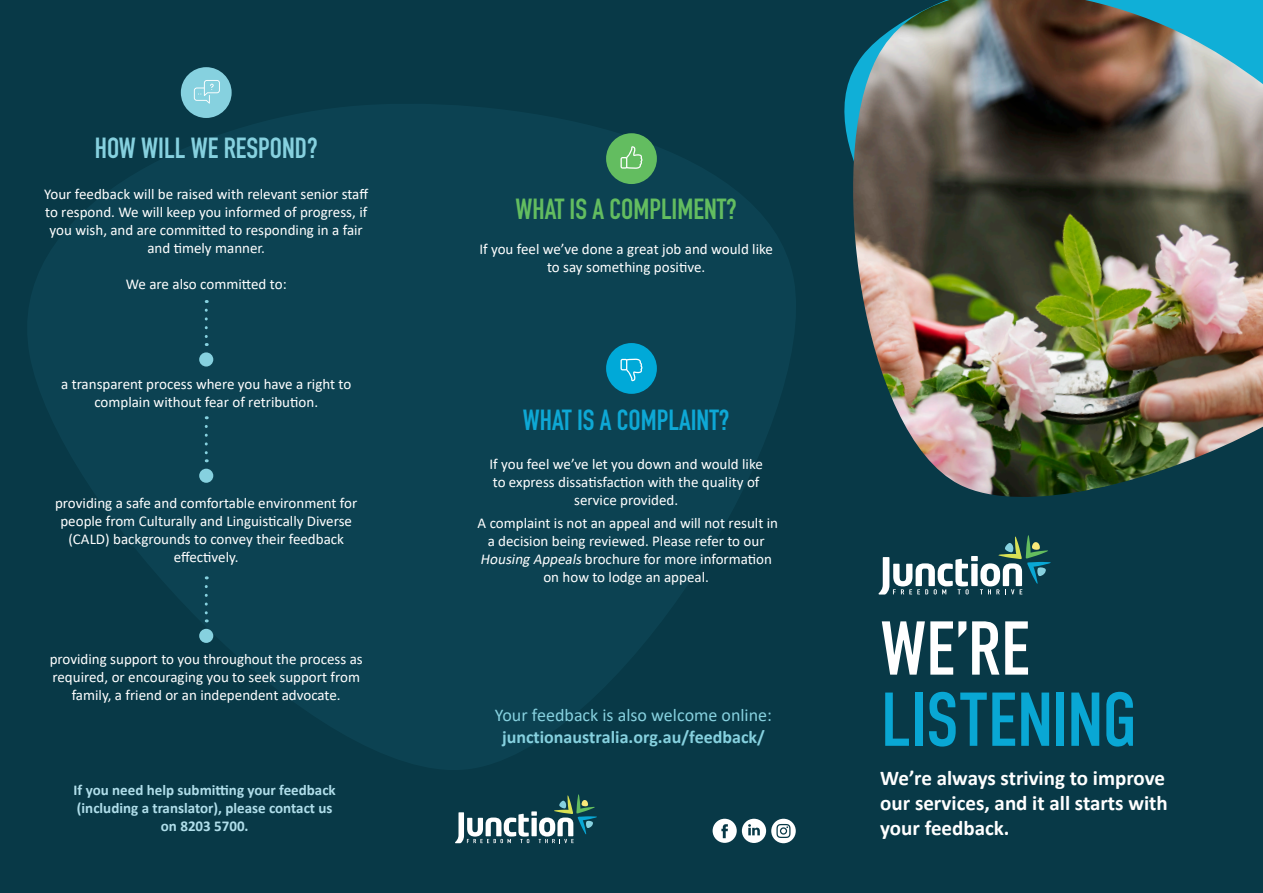
<style>
.page{position:relative;width:1263px;height:893px;background:#083947}
.page>*{position:absolute;margin:0;border:0;box-sizing:border-box;transform-origin:0 0}
.t1{font:76.05px "DIN Condensed";letter-spacing:-.02em;color:#09a7d4}
.t2{font:76.05px "DIN Condensed";color:#fff}
.Heading_1{font:700 28.65px "DIN Condensed";color:#63bd60}
.Heading_1-2{font:700 28.65px "DIN Condensed";color:#86d1df}
.Heading_1-3{font:700 28.65px "DIN Condensed";color:#0ea8d5}
.t3{font:700 21px/25.2px "Calibri";color:#fff}
.t4{font:700 18px/22.2px "Calibri";color:#86d1df;text-align:center}
.t5{font:15px/18px "Calibri";color:#fff;text-align:center}
.t6{font:700 15px/18px "Calibri";color:#b0deea;text-align:center}
.s1{font-style:italic}
.s2{font-weight:400}
</style>
<div class="page">
<svg style="left:28px;top:92px;width:768px;height:678px;fill:#0c4252"></svg>
<svg style="left:713px;top:819px;width:83px;height:24px"></svg>
<svg style="left:878px;top:535px;width:173px;height:60px"></svg>
<div style="left:181px;top:67px;width:51px;height:51px;background:#86d1df;border-radius:50%"></div>
<svg style="left:194px;top:80px;width:26px;height:24px"></svg>
<div style="left:606px;top:343px;width:51px;height:51px;background:#00a9d8;border-radius:50%"></div>
<svg style="left:620px;top:359px;width:22px;height:22px"></svg>
<div style="left:606px;top:133px;width:51px;height:51px;background:#63bd60;border-radius:50%"></div>
<svg style="left:620px;top:146px;width:22px;height:23px"></svg>
<img style="left:844px;top:0;width:419px;height:497px">
<svg style="left:205px;top:310px;width:3px;height:36px"></svg>
<svg style="left:205px;top:426px;width:3px;height:36px"></svg>
<svg style="left:205px;top:586px;width:3px;height:36px"></svg>
<div style="left:199px;top:352px;width:14px;height:15px;background:#86d1df;border-radius:50%"></div>
<div style="left:199px;top:469px;width:14px;height:14px;background:#86d1df;border-radius:50%"></div>
<div style="left:199px;top:629px;width:14px;height:14px;background:#86d1df;border-radius:50%"></div>
<svg style="left:455px;top:794px;width:142px;height:49px"></svg>
<p class="Heading_1-2" style="left:95px;top:129px;width:224px">HOW WILL WE RESPOND?</p>
<p class="t5" style="left:44px;top:185px;width:325px">Your feedback will be raised with relevant senior staff to respond. We will keep you informed of progress, if you wish, and are committed to responding in a fair and timely manner.</p>
<p class="t5" style="left:126px;top:275px;width:162px">We are also committed to:</p>
<p class="t5" style="left:61px;top:374px;width:292px">a transparent process where you have a right to complain without fear of retribution.</p>
<p class="t5" style="left:55px;top:494px;width:304px">providing a safe and comfortable environment for people from Culturally and Linguistically Diverse (CALD) backgrounds to convey their feedback effectively.</p>
<p class="t5" style="left:50px;top:649px;width:314px">providing support to you throughout the process as required, or encouraging you to seek support from family, a friend or an independent advocate.</p>
<p class="t6" style="left:74px;top:781px;width:264px">If you need help submitting your feedback (including a translator), please contact us on 8203 5700.</p>
<p class="Heading_1" style="left:515px;top:190px;width:223px">WHAT IS A COMPLIMENT?</p>
<p class="t5" style="left:479px;top:240px;width:295px">If you feel we’ve done a great job and would like to say something positive.</p>
<p class="Heading_1-3" style="left:523px;top:401px;width:208px">WHAT IS A COMPLAINT?</p>
<p class="t5" style="left:489px;top:455px;width:275px">If you feel we’ve let you down and would like to express dissatisfaction with the quality of service provided.</p>
<p class="t5" style="left:478px;top:513px;width:302px">A complaint is not an appeal and will not result in a decision being reviewed. Please refer to our <span class="s1">Housing Appeals</span>brochure for more information on how to lodge an appeal.</p>
<p class="t4" style="left:495px;top:704px;width:278px"><span class="s2">Your feedback is also welcome online: </span>junctionaustralia.org.au/feedback/</p>
<p class="t2" style="left:881px;top:606px;width:152px">WE’RE</p>
<p class="t1" style="left:881px;top:677px;width:258px">LISTENING</p>
<p class="t3" style="left:880px;top:765px;width:289px">We’re always striving to improve our services, and it all starts with your feedback.</p>
</div>
